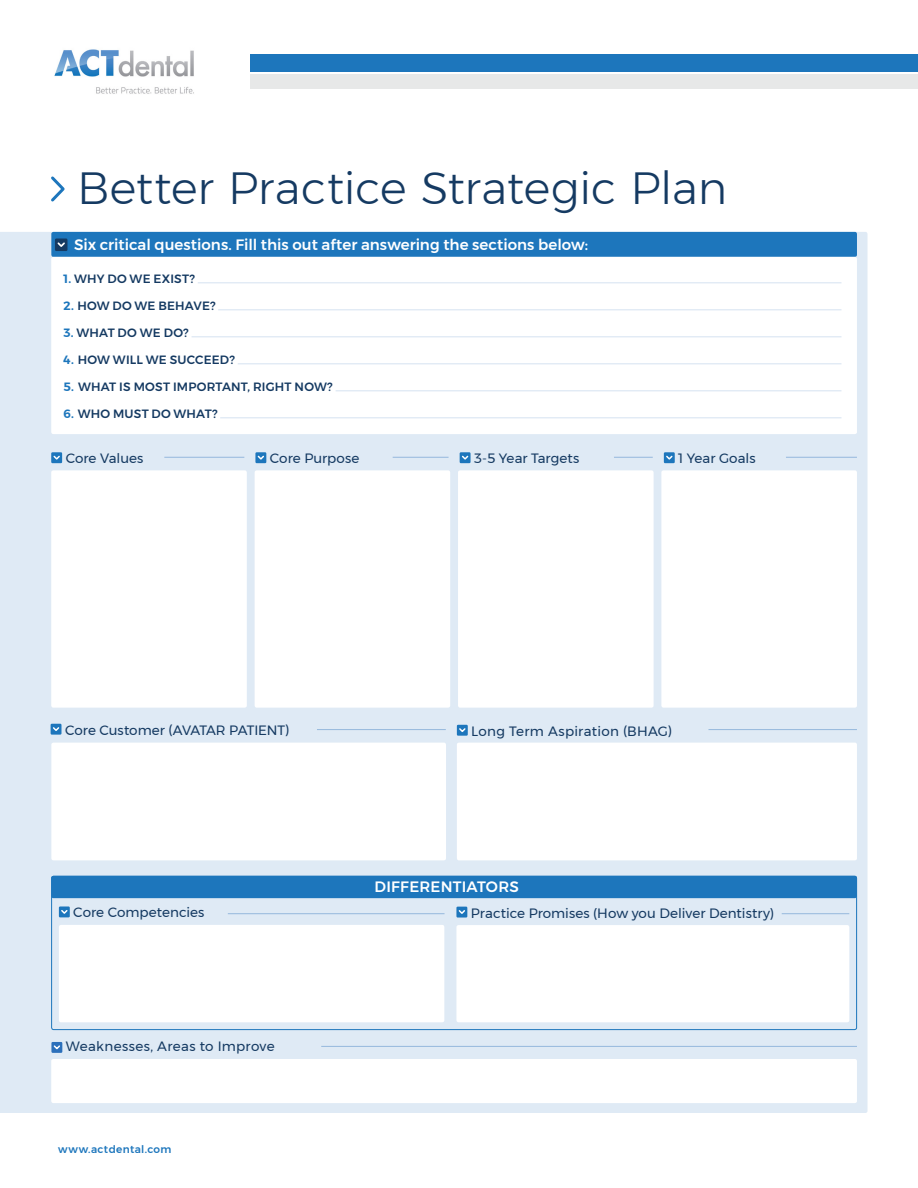
<style>
.page{position:relative;width:918px;height:1188px;background:#fff}
.page>*{position:absolute;margin:0;border:0;box-sizing:border-box;transform-origin:0 0}
.t1{font:300 45px "Montserrat";color:#153a62}
.t2{font:500 15px "Montserrat";color:#fff}
.t3{font:13.5px "Montserrat";color:#153a62}
.t4{font:13.5px "Montserrat";letter-spacing:.02em;color:#153a62}
.t5{font:500 12px "Montserrat";letter-spacing:.015em;color:#153a62}
.t6{font:500 10.5px "Montserrat";letter-spacing:.035em;color:#1d76bc}
.s1{font-weight:600;color:#1d76bc}
</style>
<div class="page">
<div style="left:0;top:232px;width:868px;height:881px;background:#dfeaf5"></div>
<div style="left:51px;top:232px;width:806px;height:25px;background:#1d76bc;border-radius:2px"></div>
<svg style="left:51px;top:176px;width:14px;height:26px"></svg>
<div style="left:51px;top:257px;width:806px;height:177px;background:#fff;border-radius:2px"></div>
<div style="left:51px;top:743px;width:395px;height:117px;background:#fff;border-radius:2px"></div>
<div style="left:59px;top:925px;width:385px;height:97px;background:#fff;border-radius:2px"></div>
<div style="left:51px;top:1059px;width:806px;height:44px;background:#fff;border-radius:2px"></div>
<div style="left:457px;top:743px;width:400px;height:117px;background:#fff;border-radius:2px"></div>
<div style="left:456px;top:925px;width:393px;height:97px;background:#fff;border-radius:2px"></div>
<div style="left:51px;top:470px;width:196px;height:238px;background:#fff;border-radius:2px"></div>
<div style="left:458px;top:470px;width:196px;height:238px;background:#fff;border-radius:2px"></div>
<div style="left:255px;top:470px;width:195px;height:238px;background:#fff;border-radius:2px"></div>
<div style="left:661px;top:470px;width:196px;height:238px;background:#fff;border-radius:2px"></div>
<hr style="left:198px;top:282px;width:643px;height:1px;background:#d5e2f1">
<hr style="left:218px;top:309px;width:623px;height:1px;background:#d5e2f1">
<hr style="left:192px;top:336px;width:649px;height:1px;background:#d5e2f1">
<hr style="left:238px;top:363px;width:603px;height:1px;background:#d5e2f1">
<hr style="left:336px;top:390px;width:505px;height:1px;background:#d5e2f1">
<hr style="left:220px;top:417px;width:621px;height:1px;background:#d5e2f1">
<div style="left:51px;top:724px;width:10px;height:11px;background:#1d76bc"></div>
<svg style="left:53px;top:727px;width:7px;height:4px"></svg>
<div style="left:59px;top:907px;width:11px;height:10px;background:#1d76bc"></div>
<svg style="left:61px;top:910px;width:7px;height:4px"></svg>
<div style="left:51px;top:1042px;width:11px;height:11px;background:#2c70bb"></div>
<svg style="left:53px;top:1045px;width:7px;height:5px"></svg>
<div style="left:51px;top:876px;width:806px;height:22px;background:#1d76bc;border-radius:2px"></div>
<div style="left:51px;top:452px;width:11px;height:11px;background:#1d76bc"></div>
<svg style="left:53px;top:455px;width:7px;height:5px"></svg>
<div style="left:255px;top:452px;width:11px;height:11px;background:#1d76bc"></div>
<svg style="left:257px;top:455px;width:7px;height:5px"></svg>
<div style="left:460px;top:452px;width:11px;height:11px;background:#1d76bc"></div>
<svg style="left:462px;top:455px;width:7px;height:5px"></svg>
<div style="left:664px;top:452px;width:11px;height:11px;background:#1d76bc"></div>
<svg style="left:666px;top:455px;width:7px;height:5px"></svg>
<div style="left:457px;top:725px;width:11px;height:11px;background:#1d76bc"></div>
<svg style="left:459px;top:728px;width:7px;height:4px"></svg>
<div style="left:456px;top:907px;width:11px;height:11px;background:#1d76bc"></div>
<svg style="left:458px;top:910px;width:7px;height:4px"></svg>
<div style="left:55px;top:239px;width:12px;height:12px;background:#153a62"></div>
<svg style="left:57px;top:242px;width:8px;height:5px"></svg>
<hr style="left:164px;top:457px;width:80px;height:1px;background:#95b8dd">
<hr style="left:317px;top:729px;width:129px;height:1px;background:#95b8dd">
<hr style="left:228px;top:913px;width:217px;height:1px;background:#95b8dd">
<hr style="left:321px;top:1046px;width:536px;height:1px;background:#95b8dd">
<hr style="left:782px;top:913px;width:67px;height:1px;background:#95b8dd">
<hr style="left:708px;top:729px;width:149px;height:1px;background:#95b8dd">
<hr style="left:393px;top:457px;width:56px;height:1px;background:#95b8dd">
<hr style="left:614px;top:457px;width:39px;height:1px;background:#95b8dd">
<hr style="left:786px;top:457px;width:71px;height:1px;background:#95b8dd">
<img style="left:54px;top:49px;width:140px;height:45px">
<div style="left:251px;top:54px;width:667px;height:17px;background:#1d76bc"></div>
<div style="left:251px;top:74px;width:667px;height:14px;background:#e7e8e8"></div>
<h1 class="t1" style="left:77px;top:154px;width:652px">Better Practice Strategic Plan</h1>
<p class="t2" style="left:74px;top:233px;width:515px">Six critical questions. Fill this out after answering the sections below:</p>
<p class="t5" style="left:63px;top:270px;width:133px"><span class="s1">1.</span> WHY DO WE EXIST?</p>
<p class="t5" style="left:63px;top:297px;width:153px"><span class="s1">2.</span> HOW DO WE BEHAVE?</p>
<p class="t5" style="left:63px;top:324px;width:127px"><span class="s1">3.</span> WHAT DO WE DO?</p>
<p class="t5" style="left:63px;top:351px;width:173px"><span class="s1">4.</span> HOW WILL WE SUCCEED?</p>
<p class="t5" style="left:63px;top:378px;width:271px"><span class="s1">5.</span> WHAT IS MOST IMPORTANT, RIGHT NOW?</p>
<p class="t5" style="left:63px;top:405px;width:156px"><span class="s1">6.</span> WHO MUST DO WHAT?</p>
<p class="t3" style="left:66px;top:448px;width:79px">Core Values</p>
<p class="t3" style="left:270px;top:448px;width:91px">Core Purpose</p>
<p class="t3" style="left:474px;top:448px;width:107px">3-5 Year Targets</p>
<p class="t3" style="left:678px;top:448px;width:79px">1 Year Goals</p>
<p class="t3" style="left:65px;top:720px;width:226px">Core Customer (AVATAR PATIENT)</p>
<p class="t3" style="left:73px;top:902px;width:133px">Core Competencies</p>
<p class="t4" style="left:66px;top:1036px;width:210px">Weaknesses, Areas to Improve</p>
<p class="t6" style="left:58px;top:1141px;width:115px">www.actdental.com</p>
<p class="t4" style="left:471px;top:721px;width:203px">Long Term Aspiration (BHAG)</p>
<p class="t2" style="left:374px;top:875px;width:146px">DIFFERENTIATORS</p>
<p class="t3" style="left:471px;top:902px;width:305px">Practice Promises (How you Deliver Dentistry)</p>
</div>
